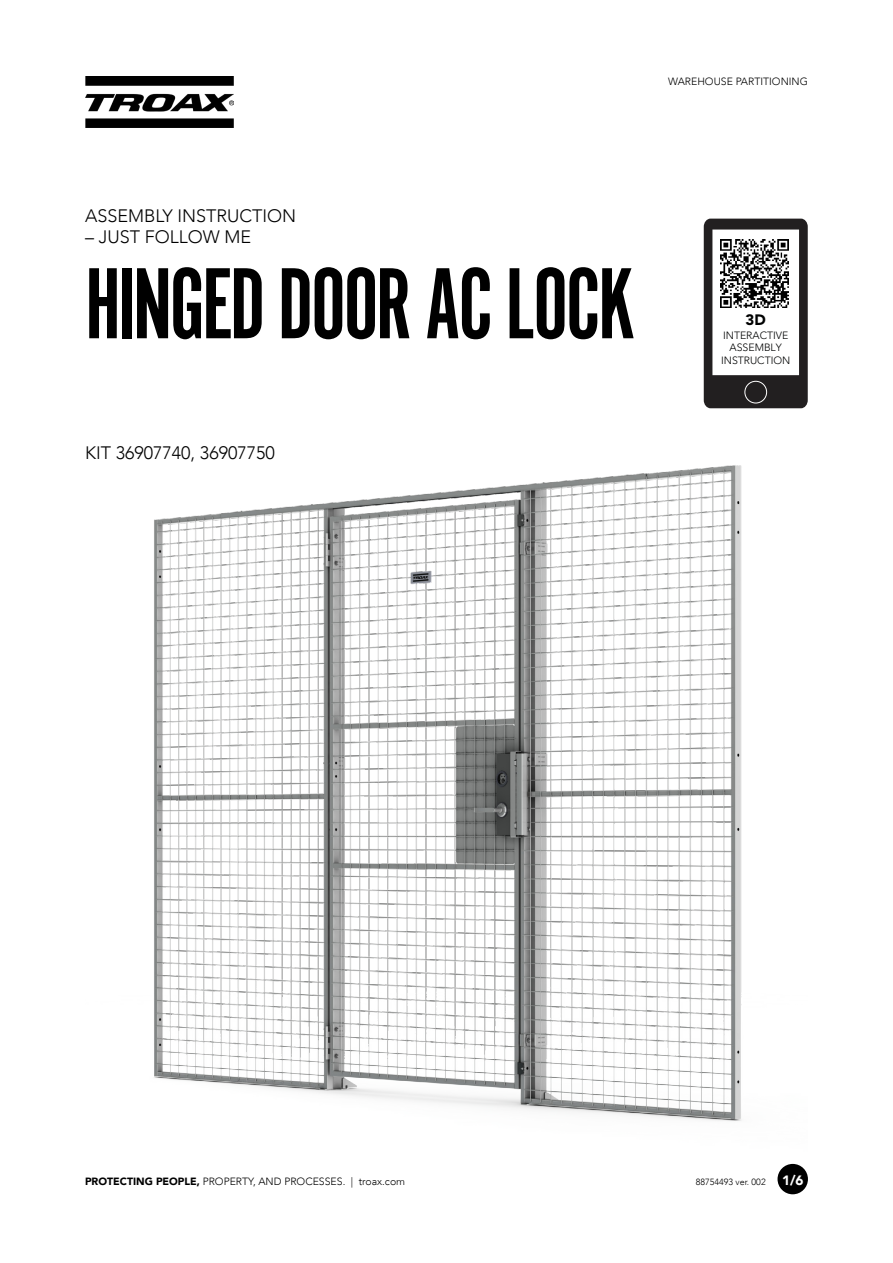
<style>
.page{position:relative;width:893px;height:1263px;background:#fff}
.page>*{position:absolute;margin:0;border:0;box-sizing:border-box;transform-origin:0 0}
.t1{font:105px "Alternate Got No 1 D";letter-spacing:-.03em;color:#000}
.t2{font:300 18px "Avenir LT";color:#000}
.t3{font:900 15px "Avenir LT";color:#010202}
.t4{font:900 13.5px "Avenir LT";color:#fff}
.t5{font:300 10.5px "Avenir LT";color:#000}
.t6{font:300 10.5px/12.6px "Avenir LT";color:#010202;text-align:center}
.t7{font:300 9px "Avenir LT";color:#000}
.s1{font-weight:900}
</style>
<div class="page">
<img style="left:154px;top:465px;width:640px;height:699px">
<img style="left:85px;top:77px;width:149px;height:51px">
<div style="left:777px;top:1164px;width:31px;height:30px;background:#000;border-radius:50%"></div>
<svg style="left:704px;top:219px;width:104px;height:189px"></svg>
<div style="left:744px;top:381px;width:23px;height:22px;border:1px solid #fff;border-radius:50%"></div>
<img style="left:721px;top:239px;width:67px;height:68px">
<p class="t5" style="left:668px;top:75px;width:141px">WAREHOUSE PARTITIONING</p>
<h2 class="t2" style="left:85px;top:205px;width:213px">ASSEMBLY INSTRUCTION</h2>
<h2 class="t2" style="left:85px;top:227px;width:168px">– JUST FOLLOW ME</h2>
<h1 class="t1" style="left:85px;top:251px;width:552px">HINGED DOOR AC LOCK</h1>
<h2 class="t2" style="left:85px;top:442px;width:191px">KIT 36907740, 36907750</h2>
<h3 class="t3" style="left:746px;top:311px;width:22px">3D</h3>
<p class="t6" style="left:721px;top:329px;width:71px">INTERACTIVE<br>ASSEMBLY<br>INSTRUCTION</p>
<p class="t5" style="left:85px;top:1175px;width:322px"><span class="s1">PROTECTING PEOPLE,</span> PROPERTY, AND PROCESSES. | troax.com</p>
<p class="t7" style="left:696px;top:1176px;width:71px">88754493 ver. 002</p>
<p class="t4" style="left:782px;top:1172px;width:23px">1/6</p>
</div>
